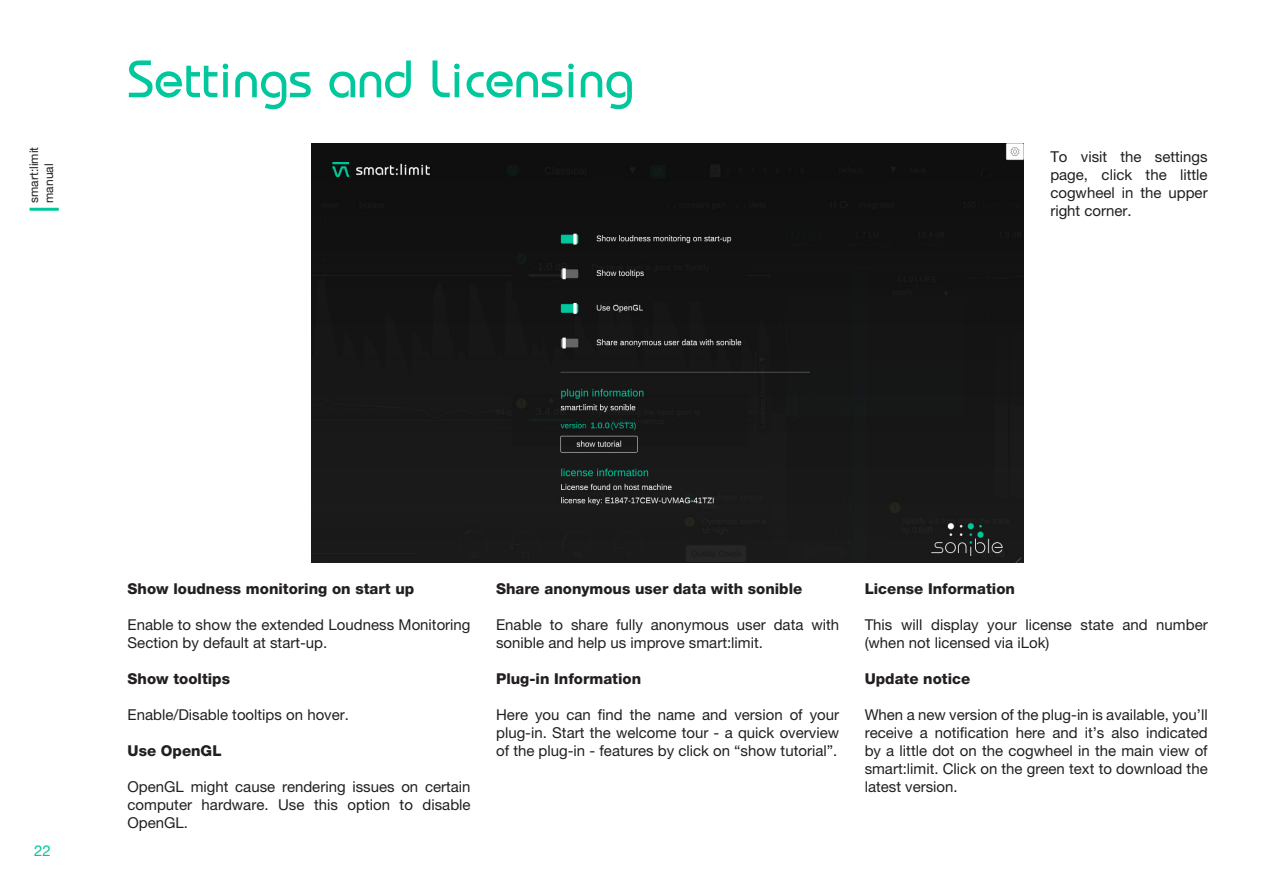
<style>
.page{position:relative;width:1263px;height:893px;background:#fff}
.page>*{position:absolute;margin:0;border:0;box-sizing:border-box;transform-origin:0 0}
.header_1{font:700 52.5px "sonible";color:#00c79c}
.running_text{font:15px/18px "Helvetica Neue LT Pro";color:#231f20;text-align:justify}
.running_text-2{font:800 15px "Helvetica Neue LT Pro";color:#231f20}
.t1{font:15px "Helvetica Neue LT Pro";color:#00c79c}
.t2{font:12px/14.9px "Helvetica Neue LT Pro";color:#231f20}
</style>
<div class="page">
<hr style="left:30px;top:208px;width:29px;height:3px;background:#00c79c">
<div style="left:312px;top:143px;width:711px;height:419px;background:#151616"></div>
<p class="t2" style="left:26px;top:203px;width:57px;rotate:-90deg">smart:limit manual</p>
<p class="header_1" style="left:128px;top:55px;width:508px">Settings and Licensing</p>
<p class="running_text" style="left:1050px;top:147px;width:159px">To visit the settings page, click the little cogwheel in the upper right corner.</p>
<p class="t1" style="left:34px;top:842px;width:18px">22</p>
<p class="running_text-2" style="left:128px;top:580px;width:288px">Show loudness monitoring on start up</p>
<p class="running_text" style="left:128px;top:615px;width:344px">Enable to show the extended Loudness Monitoring<br>Section by default at start-up.</p>
<p class="running_text-2" style="left:128px;top:670px;width:104px">Show tooltips</p>
<p class="running_text" style="left:128px;top:705px;width:223px">Enable/Disable tooltips on hover.</p>
<p class="running_text-2" style="left:128px;top:742px;width:95px">Use OpenGL</p>
<p class="running_text" style="left:128px;top:777px;width:345px">OpenGL might cause rendering issues on certain computer hardware. Use this option to disable OpenGL.</p>
<p class="running_text-2" style="left:496px;top:580px;width:308px">Share anonymous user data with sonible</p>
<p class="running_text" style="left:496px;top:615px;width:344px">Enable to share fully anonymous user data with sonible and help us improve smart:limit.</p>
<p class="running_text-2" style="left:496px;top:670px;width:147px">Plug-in Information</p>
<p class="running_text" style="left:496px;top:705px;width:344px">Here you can find the name and version of your plug-in. Start the welcome tour - a quick overview of the plug-in - features by click on “show tutorial”.</p>
<p class="running_text-2" style="left:865px;top:580px;width:152px">License Information</p>
<p class="running_text" style="left:865px;top:615px;width:345px">This will display your license state and number (when not licensed via iLok)</p>
<p class="running_text-2" style="left:865px;top:670px;width:107px">Update notice</p>
<p class="running_text" style="left:865px;top:705px;width:345px">When a new version of the plug-in is available, you’ll receive a notification here and it’s also indicated by a little dot on the cogwheel in the main view of smart:limit. Click on the green text to download the latest version.</p>
</div>
